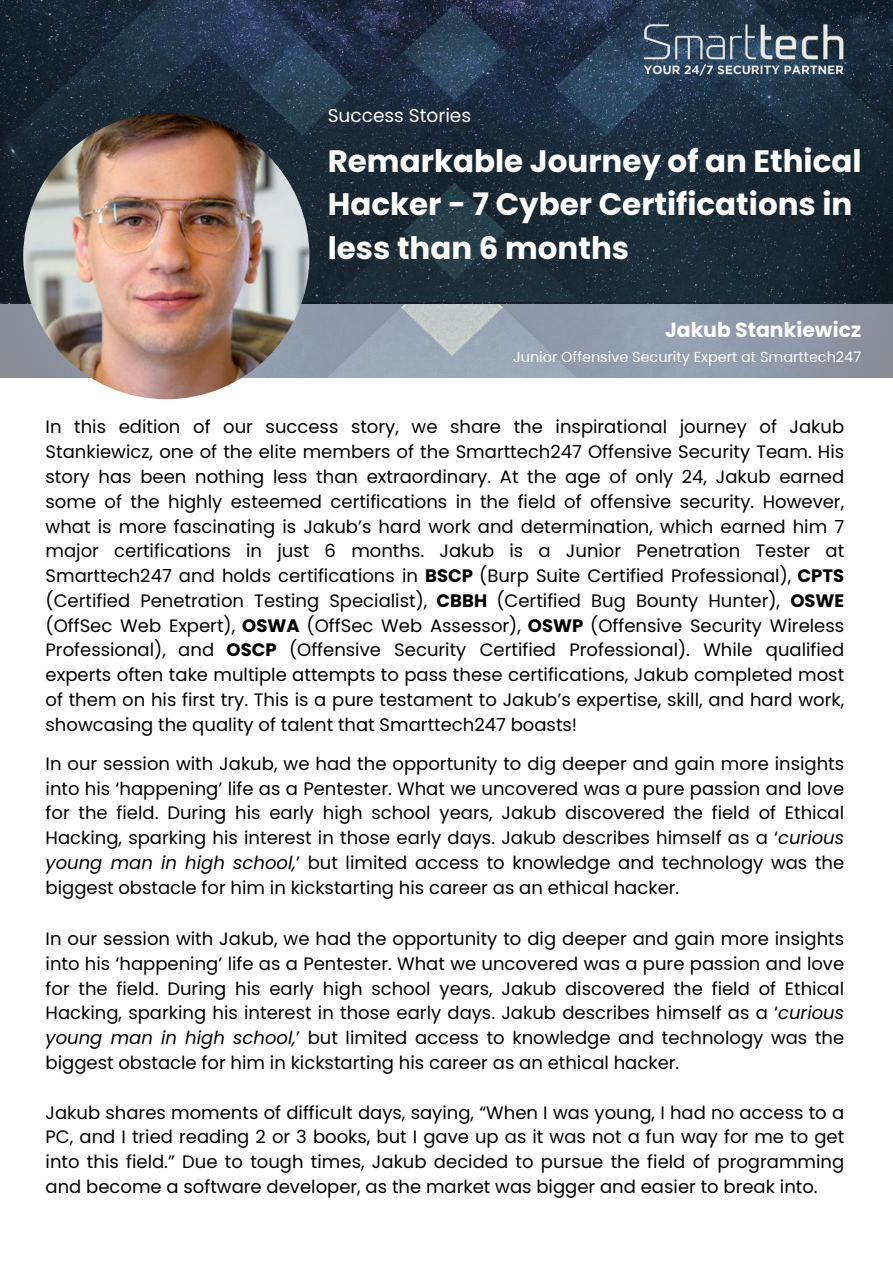
<style>
.page{position:relative;width:893px;height:1264px;background:#fff}
.page>*{position:absolute;margin:0;border:0;box-sizing:border-box;transform-origin:0 0}
.t1{font:700 30.9px/43.3px "Poppins";color:#fff}
.t2{font:700 20.4px "Poppins";color:#fff}
.t3{font:18.6px "Poppins";color:#fff}
.t4{font:18px/24.8px "Poppins";color:#000;text-align:justify}
.t5{font:14.4px "Poppins";color:#fff}
.s1{font-weight:700}
.s2{font-style:italic}
</style>
<div class="page">
<img style="left:0;top:304px;width:892px;height:74px">
<img style="left:0;top:0;width:892px;height:301px">
<img style="left:23px;top:113px;width:286px;height:286px;border-radius:50%">
<img style="left:628px;top:0;width:232px;height:96px">
<p class="t3" style="left:328px;top:102px;width:145px">Success Stories</p>
<p class="t1" style="left:328px;top:139px;width:535px">Remarkable Journey of an Ethical<br>Hacker - 7 Cyber Certifications in less than 6 months</p>
<h3 class="t2" style="left:665px;top:315px;width:198px">Jakub Stankiewicz</h3>
<h1 class="t5" style="left:513px;top:346px;width:349px">Junior Offensive Security Expert at Smarttech247</h1>
<h2 class="t4" style="left:46px;top:415px;width:800px">In this edition of our success story, we share the inspirational journey of Jakub Stankiewicz, one of the elite members of the Smarttech247 Offensive Security Team. His story has been nothing less than extraordinary. At the age of only 24, Jakub earned some of the highly esteemed certifications in the field of offensive security. However, what is more fascinating is Jakub’s hard work and determination, which earned him 7 major certifications in just 6 months. Jakub is a Junior Penetration Tester at Smarttech247 and holds certifications in <span class="s1">BSCP</span> (Burp Suite Certified Professional), <span class="s1">CPTS </span>(Certified Penetration Testing Specialist), <span class="s1">CBBH</span> (Certified Bug Bounty Hunter), <span class="s1">OSWE </span>(OffSec Web Expert), <span class="s1">OSWA</span> (OffSec Web Assessor), <span class="s1">OSWP</span> (Offensive Security Wireless Professional), and <span class="s1">OSCP</span> (Offensive Security Certified Professional). While qualified experts often take multiple attempts to pass these certifications, Jakub completed most of them on his first try. This is a pure testament to Jakub’s expertise, skill, and hard work, showcasing the quality of talent that Smarttech247 boasts!</h2>
<p class="t4" style="left:46px;top:751px;width:800px">In our session with Jakub, we had the opportunity to dig deeper and gain more insights into his ‘happening’ life as a Pentester. What we uncovered was a pure passion and love for the field. During his early high school years, Jakub discovered the field of Ethical Hacking, sparking his interest in those early days. Jakub describes himself as a ‘<span class="s2">curious young man in high school,</span>’ but limited access to knowledge and technology was the biggest obstacle for him in kickstarting his career as an ethical hacker.</p>
<h4 class="t4" style="left:46px;top:926px;width:800px">In our session with Jakub, we had the opportunity to dig deeper and gain more insights into his ‘happening’ life as a Pentester. What we uncovered was a pure passion and love for the field. During his early high school years, Jakub discovered the field of Ethical Hacking, sparking his interest in those early days. Jakub describes himself as a ‘<span class="s2">curious young man in high school,</span>’ but limited access to knowledge and technology was the biggest obstacle for him in kickstarting his career as an ethical hacker.</h4>
<h4 class="t4" style="left:46px;top:1099px;width:800px">Jakub shares moments of difficult days, saying, “When I was young, I had no access to a PC, and I tried reading 2 or 3 books, but I gave up as it was not a fun way for me to get into this field.” Due to tough times, Jakub decided to pursue the field of programming and become a software developer, as the market was bigger and easier to break into.</h4>
</div>
